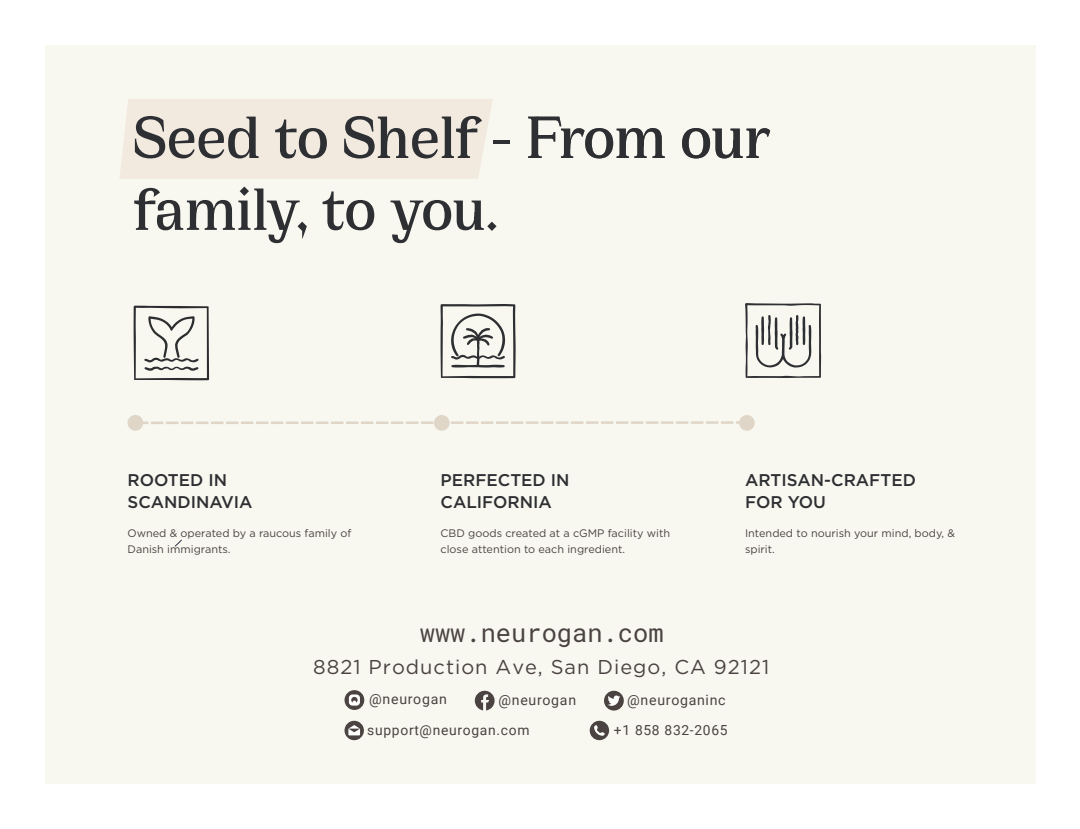
<style>
.page{position:relative;width:1080px;height:829px;background:#fff}
.page>*{position:absolute;margin:0;border:0;box-sizing:border-box;transform-origin:0 0}
.t1{font:64.75px/71.8px "Cirka";letter-spacing:-.01em;color:#2e2f32}
.t2{font:25.5px "Roboto Mono";color:#4a4341}
.t3{font:20px "Gotham";letter-spacing:.05em;color:#4a4341}
.t4{font:500 17px/21.8px "Gotham";color:#2e2f32}
.t5{font:14.25px "Roboto";letter-spacing:.05em;color:#4a4341}
.t6{font:13.75px "Roboto";letter-spacing:.05em;color:#4a4341}
.t7{font:11px/16.2px "Gotham";color:#4a4341}
</style>
<div class="page">
<div style="left:45px;top:46px;width:990px;height:737px;background:#f8f7f0"></div>
<svg style="left:475px;top:690px;width:20px;height:20px"></svg>
<svg style="left:345px;top:720px;width:19px;height:19px"></svg>
<svg style="left:348px;top:724px;width:12px;height:11px"></svg>
<svg style="left:590px;top:720px;width:19px;height:19px"></svg>
<svg style="left:594px;top:724px;width:11px;height:11px"></svg>
<svg style="left:604px;top:690px;width:20px;height:20px"></svg>
<svg style="left:608px;top:695px;width:12px;height:10px"></svg>
<svg style="left:345px;top:689px;width:19px;height:20px"></svg>
<svg style="left:349px;top:694px;width:11px;height:11px"></svg>
<svg style="left:351px;top:696px;width:7px;height:6px"></svg>
<svg style="left:352px;top:700px;width:4px;height:4px"></svg>
<svg style="left:174px;top:539px;width:8px;height:8px"></svg>
<svg style="left:120px;top:99px;width:373px;height:80px;background:#ebe5dc"></svg>
<hr style="left:493px;top:140px;width:17px;height:4px;background:#8b8d8f">
<svg style="left:528px;top:116px;width:137px;height:42px"></svg>
<svg style="left:682px;top:128px;width:88px;height:30px"></svg>
<svg style="left:134px;top:305px;width:75px;height:75px"></svg>
<svg style="left:441px;top:304px;width:75px;height:74px"></svg>
<div style="left:739px;top:414px;width:16px;height:16px;background:#e0d6c8;border-radius:8px"></div>
<div style="left:434px;top:414px;width:16px;height:16px;background:#e0d6c8;border-radius:8px"></div>
<div style="left:128px;top:414px;width:15px;height:16px;background:#e0d6c8;border-radius:8px"></div>
<svg style="left:143px;top:421px;width:596px;height:3px"></svg>
<svg style="left:745px;top:303px;width:76px;height:75px"></svg>
<h1 class="t1" style="left:133px;top:101px;width:639px">Seed to Shelf - From our family, to you.</h1>
<h3 class="t4" style="left:128px;top:469px;width:127px">ROOTED IN<br>SCANDINAVIA</h3>
<h3 class="t4" style="left:441px;top:469px;width:131px">PERFECTED IN<br>CALIFORNIA</h3>
<h3 class="t4" style="left:745px;top:469px;width:172px">ARTISAN-CRAFTED<br>FOR YOU</h3>
<p class="t7" style="left:128px;top:524px;width:226px">Owned &amp; operated by a raucous family of<br>Danish immigrants.</p>
<p class="t7" style="left:441px;top:524px;width:231px">CBD goods created at a cGMP facility with close attention to each ingredient.</p>
<p class="t7" style="left:745px;top:524px;width:212px">Intended to nourish your mind, body, &amp; spirit.</p>
<h2 class="t2" style="left:420px;top:614px;width:245px">www.neurogan.com</h2>
<h3 class="t3" style="left:313px;top:653px;width:457px">8821 Production Ave, San Diego, CA 92121</h3>
<p class="t5" style="left:369px;top:689px;width:79px">@neurogan</p>
<p class="t5" style="left:627px;top:689px;width:100px">@neuroganinc</p>
<p class="t5" style="left:498px;top:689px;width:79px">@neurogan</p>
<p class="t6" style="left:367px;top:719px;width:164px">support@neurogan.com</p>
<p class="t6" style="left:614px;top:719px;width:115px">+1 858 832-2065</p>
</div>
